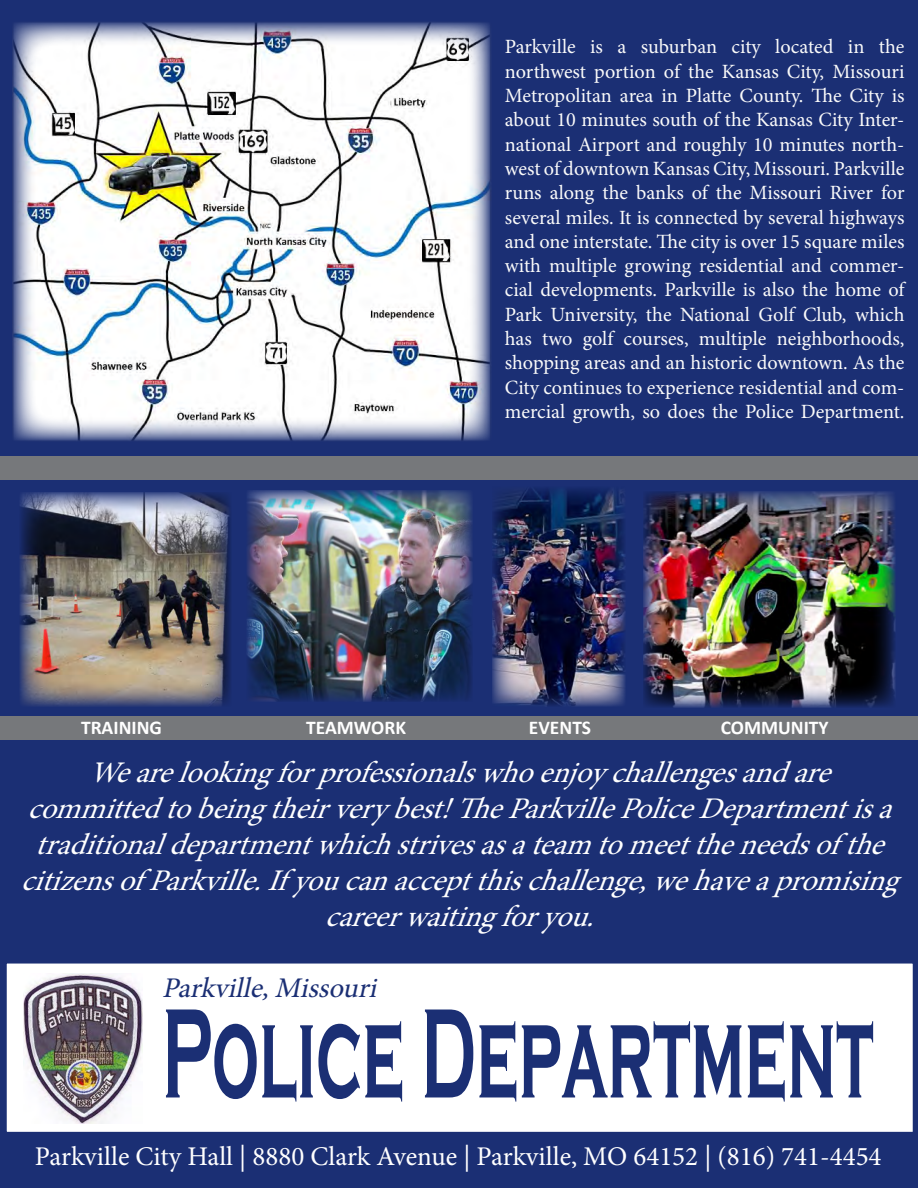
<style>
.page{position:relative;width:918px;height:1188px;background:#1b2f74}
.page>*{position:absolute;margin:0;border:0;box-sizing:border-box;transform-origin:0 0}
.t1{font:700 132px "Copperplate Gothic";color:#1b2f74;scale:.5 1}
.t2{font:italic 30px/36px "Minion Pro";color:#fff;text-align:center}
.t3{font:italic 28.5px "Minion Pro";color:#1b2f74}
.t4{font:27px "Minion Pro";color:#fff}
.t5{font:20.25px/24.3px "Minion Pro";color:#fafafa;text-align:justify}
.t6{font:700 19.5px "Calibri";color:#fff}
</style>
<div class="page">
<div style="left:4px;top:961px;width:911px;height:173px;background:#fff"></div>
<div style="left:2px;top:959px;width:915px;height:177px;border:4px solid #1b2f74"></div>
<img style="left:24px;top:974px;width:118px;height:149px">
<img style="left:12px;top:22px;width:479px;height:419px">
<div style="left:0;top:457px;width:918px;height:23px;background:#76787b"></div>
<img style="left:643px;top:491px;width:253px;height:216px">
<img style="left:492px;top:488px;width:133px;height:218px">
<img style="left:20px;top:492px;width:211px;height:214px">
<img style="left:247px;top:490px;width:226px;height:211px">
<div style="left:0;top:716px;width:918px;height:24px;background:#76787b"></div>
<p class="t5" style="left:505px;top:35px;width:401px">Parkville is a suburban city located in the</p>
<p class="t5" style="left:505px;top:59px;width:401px">northwest portion of the Kansas City, Missouri Metropolitan area in Platte County. The City is about 10 minutes south of the Kansas City Inter&shy;national Airport and roughly 10 minutes north&shy;west of downtown Kansas City, Missouri. Parkville runs along the banks of the Missouri River for several miles. It is connected by several highways and one interstate. The city is over 15 square miles with multiple growing residential and commer&shy;cial developments. Parkville is also the home of Park University, the National Golf Club, which has two golf courses, multiple neighborhoods, shopping areas and an historic downtown. As the City continues to experience residential and com&shy;mercial growth, so does the Police Department.</p>
<p class="t6" style="left:81px;top:714px;width:82px">TRAINING</p>
<p class="t6" style="left:306px;top:714px;width:102px">TEAMWORK</p>
<p class="t6" style="left:529px;top:714px;width:64px">EVENTS</p>
<p class="t6" style="left:721px;top:714px;width:110px">COMMUNITY</p>
<p class="t2" style="left:89px;top:754px;width:757px">Wearelookingforprofessionalswhoenjoychallengesandare</p>
<p class="t2" style="left:21px;top:790px;width:893px">committedtobeingtheirverybest!TheParkvillePoliceDepartmentisa traditionaldepartmentwhichstrivesasateamtomeettheneedsofthe citizensofParkville.Ifyoucanacceptthischallenge,wehaveapromising careerwaitingforyou.</p>
<p class="t3" style="left:162px;top:969px;width:224px">Parkville,Missouri</p>
<p class="t1" style="left:162px;top:981px;width:1425px">Police Department</p>
<p class="t4" style="left:35px;top:1138px;width:848px">Parkville City Hall | 8880 Clark Avenue | Parkville, MO 64152 | (816) 741-4454</p>
</div>
